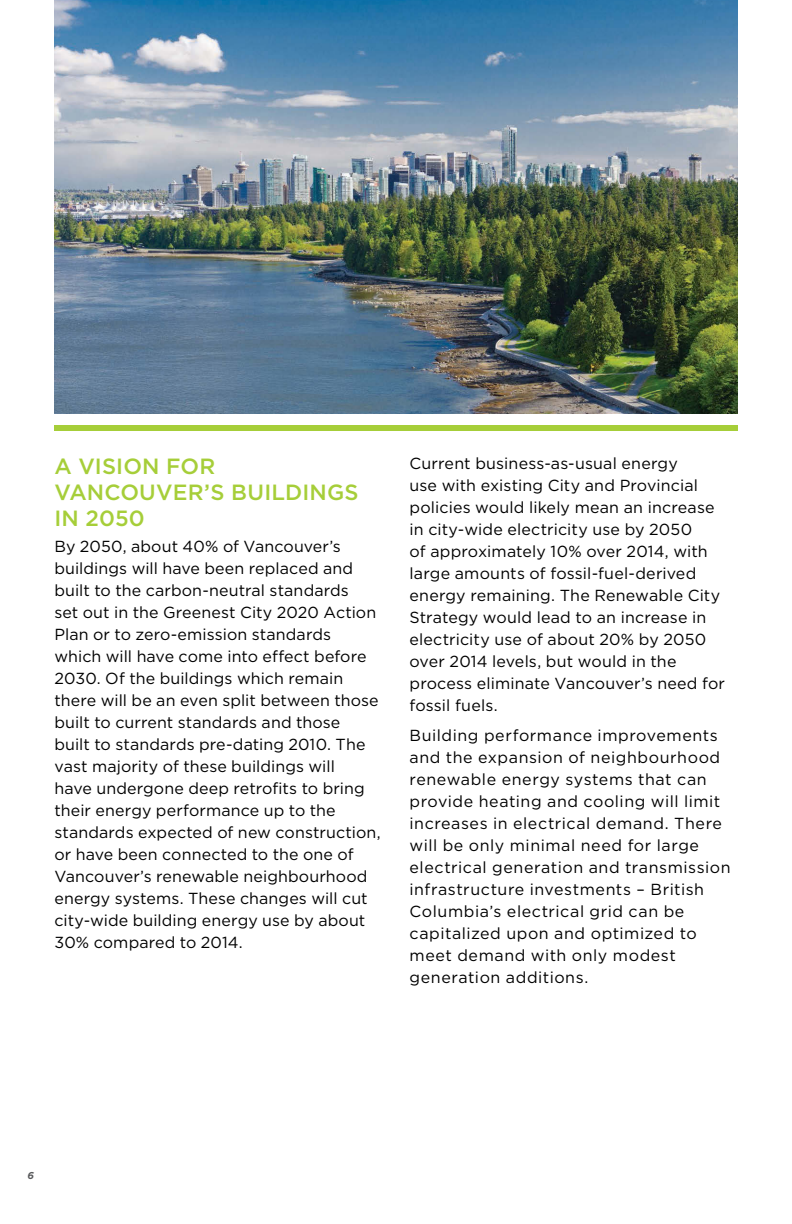
<style>
.page{position:relative;width:792px;height:1224px;background:#fff}
.page>*{position:absolute;margin:0;border:0;box-sizing:border-box;transform-origin:0 0}
.Sub_titles{font:500 22px/26px "Gotham HTF";letter-spacing:.005em;color:#a6ce39}
.Body_text{font:16px/22px "Gotham HTF";letter-spacing:.01em;color:#000}
.Body_text-2{font:16px/22px "Gotham HTF";letter-spacing:.035em;color:#000}
.t1{font:italic 700 10px "Gotham HTF";color:#58595b}
</style>
<div class="page">
<img style="left:54px;top:0;width:684px;height:414px">
<div style="left:54px;top:425px;width:684px;height:6px;background:#a6ce39"></div>
<p class="Sub_titles" style="left:54px;top:453px;width:306px">A VISION FOR<br>VANCOUVER’S BUILDINGS<br>IN 2050</p>
<p class="Body_text" style="left:54px;top:535px;width:328px">By 2050, about 40% of Vancouver’s buildings will have been replaced and built to the carbon-neutral standards<br>set out in the Greenest City 2020 Action Plan or to zero-emission standards which will have come into effect before 2030. Of the buildings which remain there will be an even split between those built to current standards and those<br>built to standards pre-dating 2010. The vast majority of these buildings will<br>have undergone deep retrofits to bring their energy performance up to the standards expected of new construction, or have been connected to the one of Vancouver’s renewable neighbourhood energy systems. These changes will cut city-wide building energy use by about 30% compared to 2014.</p>
<p class="Body_text" style="left:410px;top:452px;width:317px">Current business-as-usual energy<br>use with existing City and Provincial policies would likely mean an increase in city-wide electricity use by 2050<br>of approximately 10% over 2014, with large amounts of fossil-fuel-derived energy remaining. The Renewable City Strategy would lead to an increase in electricity use of about 20% by 2050 over 2014 levels, but would in the process eliminate Vancouver’s need for fossil fuels.</p>
<p class="Body_text-2" style="left:410px;top:724px;width:323px">Building performance improvements and the expansion of neighbourhood renewable energy systems that can provide heating and cooling will limit increases in electrical demand. There will be only minimal need for large electrical generation and transmission infrastructure investments – British Columbia’s electrical grid can be capitalized upon and optimized to meet demand with only modest generation additions.</p>
<p class="t1" style="left:28px;top:1170px;width:8px">6</p>
</div>
